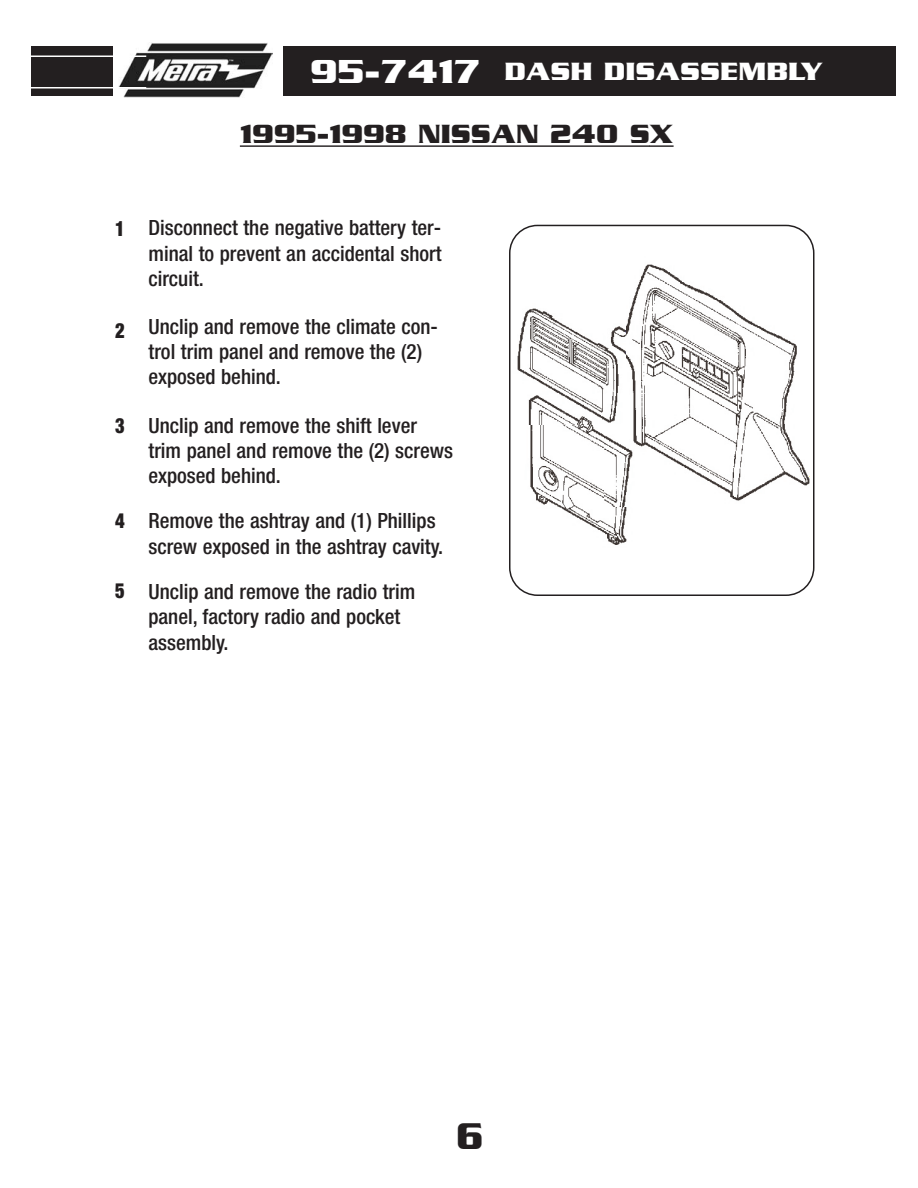
<style>
.page{position:relative;width:918px;height:1188px;background:#fff}
.page>*{position:absolute;margin:0;border:0;box-sizing:border-box;transform-origin:0 0}
.t1{font:700 40.2px "Serpentine ICG";color:#231f20;scale:.87 1}
.t2{font:700 36px "Serpentine ICG";color:#fff}
.t3{font:700 28.5px "Serpentine ICG";color:#231f20}
.t4{font:700 27px "Serpentine ICG";color:#fff;scale:1.05 1}
.t5{font:500 condensed 21px/25.2px "Helvetica Neue";color:#231f20}
.t6{font:900 condensed 21px "Helvetica Neue";color:#231f20;scale:.89 1}
</style>
<div class="page">
<div style="left:32px;top:47px;width:864px;height:49px;background:#231f20"></div>
<div style="left:113px;top:27px;width:170px;height:88px;background:#fff"></div>
<img style="left:118px;top:43px;width:154px;height:55px">
<hr style="left:15px;top:56px;width:131px;height:1px;background:#fff">
<hr style="left:15px;top:87px;width:131px;height:1px;background:#fff">
<hr style="left:240px;top:145px;width:251px;height:2px;background:#231f20">
<hr style="left:491px;top:145px;width:159px;height:2px;background:#231f20">
<hr style="left:649px;top:145px;width:25px;height:2px;background:#231f20">
<svg style="left:509px;top:225px;width:305px;height:371px"></svg>
<h2 class="t2" style="left:310px;top:49px;width:172px">95-7417</h2>
<p class="t4" style="left:505px;top:55px;width:305px">DASH DISASSEMBLY</p>
<h3 class="t3" style="left:240px;top:117px;width:435px">1995-1998 NISSAN 240 SX</h3>
<p class="t6" style="left:115px;top:221px;width:12px">1</p>
<p class="t6" style="left:115px;top:323px;width:12px">2</p>
<p class="t6" style="left:115px;top:418px;width:12px">3</p>
<p class="t6" style="left:115px;top:513px;width:12px">4</p>
<p class="t6" style="left:115px;top:583px;width:12px">5</p>
<p class="t5" style="left:148px;top:217px;width:295px;text-align:justify">Disconnect the negative battery ter&shy;minal to prevent an accidental short circuit.</p>
<p class="t5" style="left:148px;top:316px;width:291px">Unclip and remove the climate con&shy;trol trim panel and remove the (2) exposed behind.</p>
<p class="t5" style="left:148px;top:414px;width:306px">Unclip and remove the shift lever trim panel and remove the (2) screws exposed behind.</p>
<p class="t5" style="left:148px;top:510px;width:296px">Remove the ashtray and (1) Phillips screw exposed in the ashtray cavity.</p>
<p class="t5" style="left:148px;top:581px;width:268px">Unclip and remove the radio trim panel, factory radio and pocket assembly.</p>
<h1 class="t1" style="left:457px;top:1112px;width:32px">6</h1>
</div>
